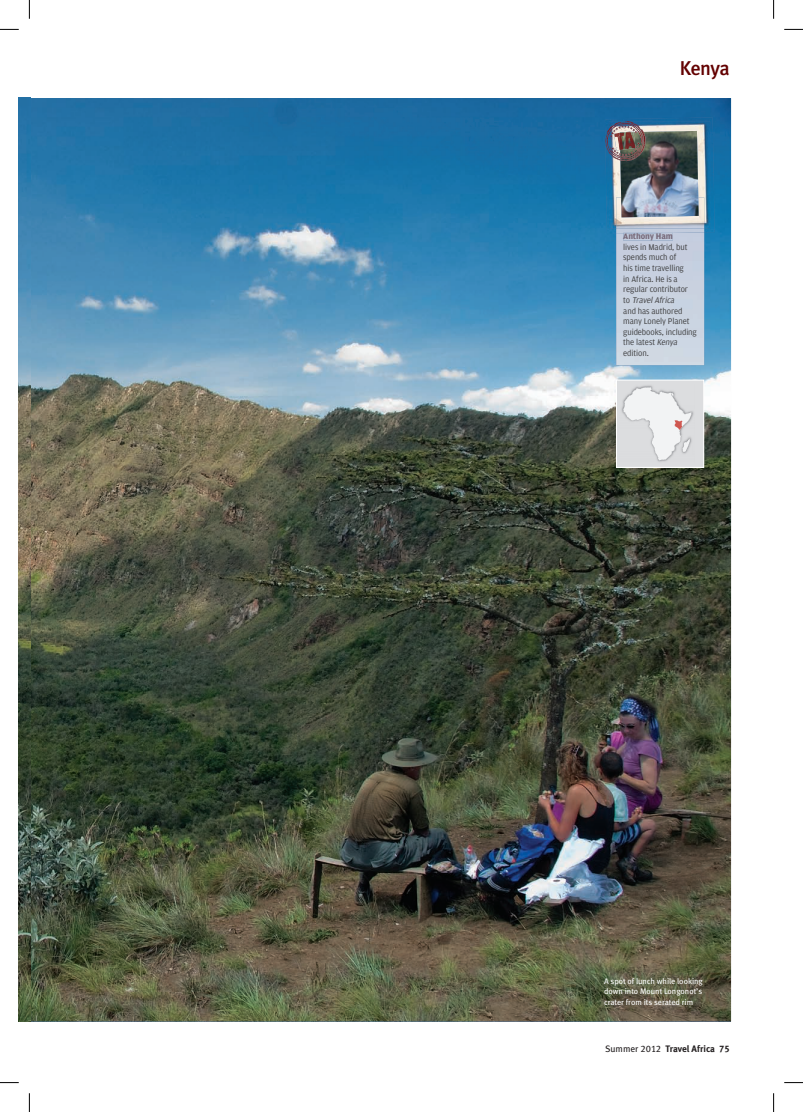
<style>
.page{position:relative;width:803px;height:1112px;background:#fff}
.page>*{position:absolute;margin:0;border:0;box-sizing:border-box;transform-origin:0 0}
.t1{font:20px "Meta Medium LF";letter-spacing:-.035em;color:#630000}
.t2{font:9.38px "Meta Bold LF";color:#231f20}
.t3{font:8.75px/10.6px "Amplitude";letter-spacing:-.01em;color:#3e3e3f}
.t4{font:8.12px/10.6px "Meta Book LF";color:#fff;text-align:justify}
.s1{font-weight:700;color:#776a7a}
.s2{font-style:italic}
.s3{font-family:"Meta Book LF"}
</style>
<div class="page">
<img style="left:31px;top:98px;width:700px;height:923px">
<div style="left:617px;top:380px;width:86px;height:87px;background:#dcdddf"></div>
<img style="left:621px;top:385px;width:73px;height:77px">
<img style="left:692px;top:435px;width:1px;height:20px">
<svg style="left:623px;top:387px;width:69px;height:73px"></svg>
<div style="left:616px;top:379px;width:88px;height:88px;border:1px solid #fff"></div>
<div style="left:616px;top:234px;width:88px;height:131px;background:#cad3e0"></div>
<img style="left:623px;top:234px;width:50px;height:6px">
<img style="left:605px;top:119px;width:11px;height:115px">
<img style="left:616px;top:197px;width:88px;height:37px">
<img style="left:605px;top:121px;width:94px;height:96px">
<img style="left:623px;top:132px;width:3px;height:17px">
<img style="left:19px;top:97px;width:12px;height:924px">
<svg style="left:0;top:29px;width:19px;height:1px"></svg>
<svg style="left:784px;top:29px;width:19px;height:1px"></svg>
<svg style="left:0;top:1082px;width:19px;height:1px"></svg>
<svg style="left:784px;top:1082px;width:19px;height:1px"></svg>
<svg style="left:29px;top:0;width:1px;height:19px"></svg>
<svg style="left:29px;top:1093px;width:1px;height:18px"></svg>
<svg style="left:773px;top:0;width:1px;height:19px"></svg>
<svg style="left:773px;top:1093px;width:1px;height:18px"></svg>
<p class="t1" style="left:680px;top:57px;width:51px">Kenya</p>
<p class="t3" style="left:623px;top:231px;width:75px"><span class="s1">Anthony Ham<br></span>lives in Madrid, but spends much of<br>his time travelling<br>in Africa. He is a regular contributor<br>t o <span class="s2">TravelAfrica<br></span>and has authored many Lonely Planet guidebooks, including the latest <span class="s2">Kenya </span>edition.</p>
<p class="t4" style="left:604px;top:975px;width:100px">A spot of lunch while looking down into Mount Longonot’s crater from its serated rim</p>
<p class="t2" style="left:605px;top:1042px;width:126px"><span class="s3">Summer 2012</span> Travel Africa 75</p>
</div>
